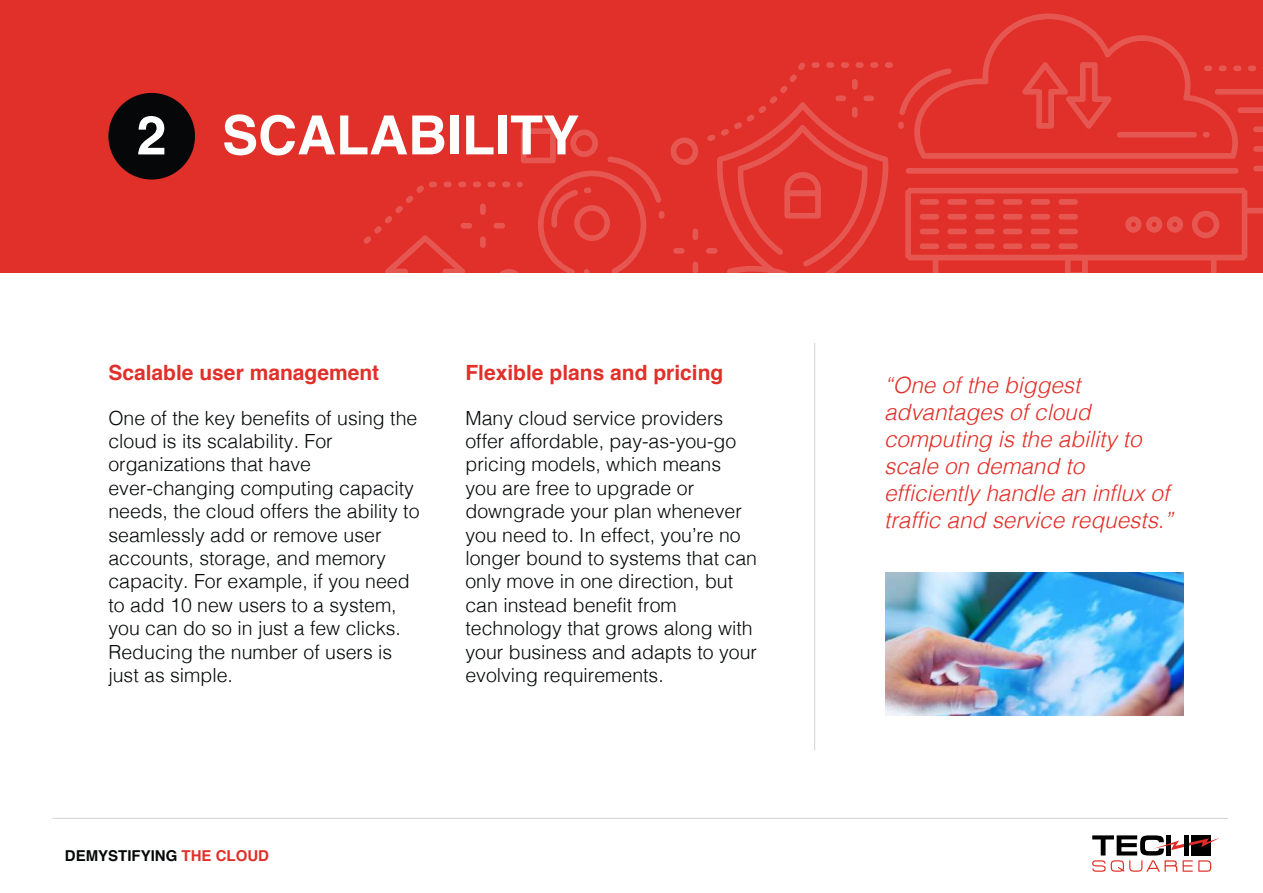
<style>
.page{position:relative;width:1263px;height:893px;background:#fff}
.page>*{position:absolute;margin:0;border:0;box-sizing:border-box;transform-origin:0 0}
.t1{font:700 54px "Helvetica";color:#fff}
.t2{font:italic 300 22.5px/27px "Helvetica";color:#e12f29}
.t3{font:700 21px "Helvetica";color:#e12f29}
.t4{font:300 19.5px/23.4px "Helvetica";color:#050708}
.t5{font:700 15px "Helvetica";color:#050708}
.s1{color:#e12f29}
</style>
<div class="page">
<div style="left:0;top:0;width:1263px;height:272px;background:#e12f29"></div>
<div style="left:480px;top:204px;width:6px;height:11px;background:#e65752;border-radius:3px"></div>
<div style="left:480px;top:236px;width:6px;height:12px;background:#e65752;border-radius:3px"></div>
<div style="left:494px;top:223px;width:11px;height:6px;background:#e65651;border-radius:3px"></div>
<div style="left:461px;top:223px;width:11px;height:6px;background:#e65752;border-radius:3px"></div>
<div style="left:692px;top:229px;width:6px;height:11px;background:#e65752;border-radius:3px"></div>
<div style="left:692px;top:262px;width:6px;height:10px;background:#e65752;border-radius:3px"></div>
<div style="left:673px;top:248px;width:12px;height:6px;background:#e65752;border-radius:3px"></div>
<svg style="left:671px;top:137px;width:27px;height:28px"></svg>
<svg style="left:984px;top:14px;width:201px;height:48px"></svg>
<svg style="left:899px;top:62px;width:364px;height:210px"></svg>
<div style="left:1219px;top:65px;width:8px;height:6px;background:#e65752;border-radius:3px"></div>
<div style="left:1248px;top:65px;width:8px;height:6px;background:#e65752;border-radius:3px"></div>
<div style="left:1233px;top:65px;width:8px;height:6px;background:#e65752;border-radius:3px"></div>
<div style="left:885px;top:62px;width:8px;height:6px;background:#e65752;border-radius:3px"></div>
<svg style="left:707px;top:62px;width:182px;height:210px"></svg>
<svg style="left:363px;top:185px;width:102px;height:87px"></svg>
<div style="left:473px;top:182px;width:8px;height:5px;background:#e65752;border-radius:3px"></div>
<div style="left:487px;top:182px;width:9px;height:5px;background:#e65752;border-radius:3px"></div>
<div style="left:443px;top:182px;width:9px;height:5px;background:#e65752;border-radius:3px"></div>
<div style="left:429px;top:182px;width:8px;height:5px;background:#e65752;border-radius:3px"></div>
<div style="left:458px;top:182px;width:8px;height:5px;background:#e65752;border-radius:3px"></div>
<div style="left:906px;top:168px;width:332px;height:6px;background:#e65752;border-radius:3px"></div>
<svg style="left:495px;top:128px;width:166px;height:144px"></svg>
<div style="left:659px;top:211px;width:5px;height:8px;background:#e65752;border-radius:3px"></div>
<div style="left:898px;top:122px;width:6px;height:7px;background:#e65752;border-radius:3px"></div>
<div style="left:1203px;top:132px;width:7px;height:6px;background:#e65752;border-radius:3px"></div>
<hr style="left:814px;top:343px;width:1px;height:407px;background:#d0d2d3">
<img style="left:885px;top:572px;width:298px;height:143px">
<hr style="left:53px;top:818px;width:1175px;height:1px;background:#d0d2d3">
<div style="left:108px;top:93px;width:87px;height:87px;background:#050708;border-radius:50%"></div>
<svg style="left:1092px;top:835px;width:127px;height:37px"></svg>
<div style="left:1184px;top:835px;width:5px;height:20px;background:#000"></div>
<h1 class="t1" style="left:136px;top:92px;width:32px">2</h1>
<h1 class="t1" style="left:222px;top:92px;width:358px">SCALABILITY</h1>
<p class="t3" style="left:108px;top:355px;width:272px">Scalable user management</p>
<p class="t4" style="left:108px;top:405px;width:313px">One of the key benefits of using the cloud is its scalability. For organizations that have ever-changing computing capacity needs, the cloud offers the ability to seamlessly add or remove user accounts, storage, and memory capacity. For example, if you need to add 10 new users to a system, you can do so in just a few clicks.<br>Reducing the number of users is just as simple.</p>
<p class="t3" style="left:465px;top:355px;width:259px">Flexible plans and pricing</p>
<p class="t4" style="left:465px;top:405px;width:293px">Many cloud service providers offer affordable, pay-as-you-go pricing models, which means you are free to upgrade or downgrade your plan whenever you need to. In effect, you’re no longer bound to systems that can only move in one direction, but can instead benefit from technology that grows along with your business and adapts to your evolving requirements.</p>
<p class="t5" style="left:65px;top:843px;width:206px">DEMYSTIFYING <span class="s1">THE CLOUD</span></p>
<p class="t2" style="left:884px;top:371px;width:290px">“One of the biggest advantages of cloud computing is the ability to scale on demand to efficiently handle an influx of traffic and service requests.”</p>
</div>
